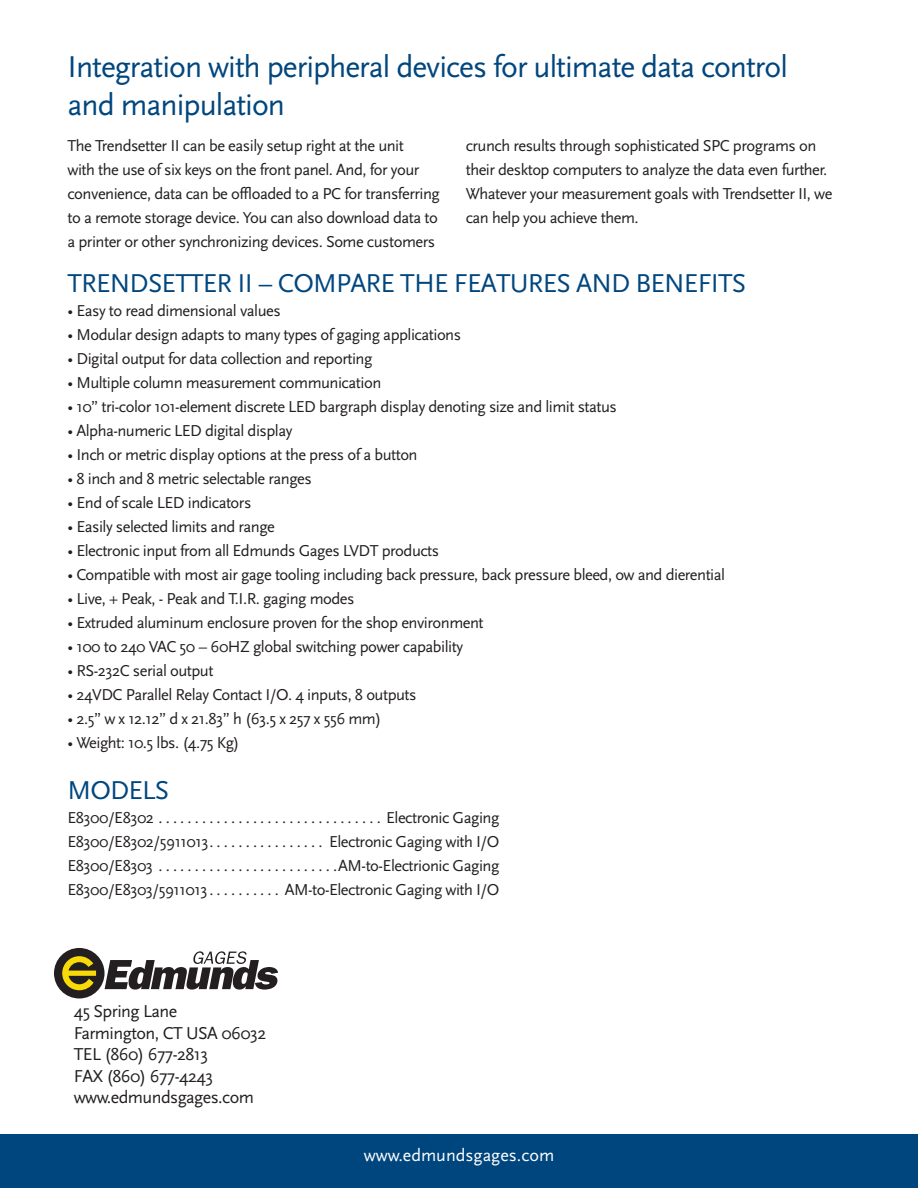
<style>
.page{position:relative;width:918px;height:1188px;background:#fff}
.page>*{position:absolute;margin:0;border:0;box-sizing:border-box;transform-origin:0 0}
.t1{font:31.5px/37.5px "Scala Sans";letter-spacing:-.03em;color:#00467e}
.t2{font:27px "Scala Sans Caps";letter-spacing:-.03em;color:#00467e}
.t3{font:18px/21.6px "Scala Sans";letter-spacing:-.03em;color:#231f20}
.t4{font:18px "Scala Sans";color:#fff}
.t5{font:16.5px/24px "Scala Sans";letter-spacing:-.03em;color:#231f20}
</style>
<div class="page">
<div style="left:0;top:1134px;width:918px;height:54px;background:#00467e"></div>
<div style="left:54px;top:948px;width:51px;height:50px;background:#231f20;border-radius:50%"></div>
<svg style="left:62px;top:956px;width:34px;height:34px"></svg>
<svg style="left:105px;top:951px;width:173px;height:39px"></svg>
<h1 class="t1" style="left:68px;top:49px;width:722px">Integration with peripheral devices for ultimate data control and manipulation</h1>
<p class="t5" style="left:68px;top:134px;width:374px">The Trendsetter II can be easily setup right at the unit<br>with the use of six keys on the front panel. And, for your convenience, data can be offloaded to a PC for transferring to a remote storage device. You can also download data to a printer or other synchronizing devices. Some customers</p>
<p class="t5" style="left:466px;top:134px;width:368px">crunch results through sophisticated SPC programs on their desktop computers to analyze the data even further.<br>Whatever your measurement goals with Trendsetter II, we can help you achieve them.</p>
<h2 class="t2" style="left:68px;top:268px;width:680px">TRENDSETTER II – COMPARE THE FEATURES AND BENEFITS</h2>
<p class="t5" style="left:68px;top:298px;width:215px">• Easy to read dimensional values</p>
<p class="t5" style="left:68px;top:322px;width:395px">• Modular design adapts to many types of gaging applications</p>
<p class="t5" style="left:68px;top:346px;width:307px">• Digital output for data collection and reporting</p>
<p class="t5" style="left:68px;top:371px;width:315px">• Multiple column measurement communication</p>
<p class="t5" style="left:68px;top:395px;width:551px">• 10” tri-color 101-element discrete LED bargraph display denoting size and limit status</p>
<p class="t5" style="left:68px;top:419px;width:226px">• Alpha-numeric LED digital display</p>
<p class="t5" style="left:68px;top:443px;width:352px">• Inch or metric display options at the press of a button</p>
<p class="t5" style="left:68px;top:467px;width:246px">• 8 inch and 8 metric selectable ranges</p>
<p class="t5" style="left:68px;top:491px;width:185px">• End of scale LED indicators</p>
<p class="t5" style="left:68px;top:515px;width:209px">• Easily selected limits and range</p>
<p class="t5" style="left:68px;top:539px;width:373px">• Electronic input from all Edmunds Gages LVDT products</p>
<p class="t5" style="left:68px;top:563px;width:659px">• Compatible with most air gage tooling including back pressure, back pressure bleed, ow and dierential</p>
<p class="t5" style="left:68px;top:587px;width:289px">• Live, + Peak, - Peak and T.I.R. gaging modes</p>
<p class="t5" style="left:68px;top:611px;width:418px">• Extruded aluminum enclosure proven for the shop environment</p>
<p class="t5" style="left:68px;top:635px;width:397px">• 100 to 240 VAC 50 – 60HZ global switching power capability</p>
<p class="t5" style="left:68px;top:659px;width:148px">• RS-232C serial output</p>
<p class="t5" style="left:68px;top:683px;width:351px">• 24VDC Parallel Relay Contact I/O. 4 inputs, 8 outputs</p>
<p class="t5" style="left:68px;top:707px;width:315px">• 2.5” w x 12.12” d x 21.83” h (63.5 x 257 x 556 mm)</p>
<p class="t5" style="left:68px;top:731px;width:174px">• Weight: 10.5 lbs. (4.75 Kg)</p>
<h2 class="t2" style="left:68px;top:775px;width:103px">MODELS</h2>
<p class="t5" style="left:68px;top:805px;width:91px">E8300/E8302 ................................</p>
<p class="t5" style="left:386px;top:805px;width:115px">Electronic Gaging</p>
<p class="t5" style="left:68px;top:829px;width:147px">E8300/E8302/5911013 ................</p>
<p class="t5" style="left:329px;top:829px;width:172px">Electronic Gaging with I/O</p>
<p class="t5" style="left:68px;top:853px;width:90px">E8300/E8303 .........................</p>
<p class="t5" style="left:338px;top:853px;width:163px">AM-to-Electrionic Gaging</p>
<p class="t5" style="left:68px;top:878px;width:147px">E8300/E8303/5911013 ..........</p>
<p class="t5" style="left:285px;top:878px;width:216px">AM-to-Electronic Gaging with I/O</p>
<p class="t3" style="left:74px;top:1001px;width:194px">45 Spring Lane<br>Farmington, CT USA 06032<br>TEL (860) 677-2813<br>FAX (860) 677-4243 www.edmundsgages.com</p>
<p class="t4" style="left:364px;top:1146px;width:192px">www.edmundsgages.com</p>
</div>
